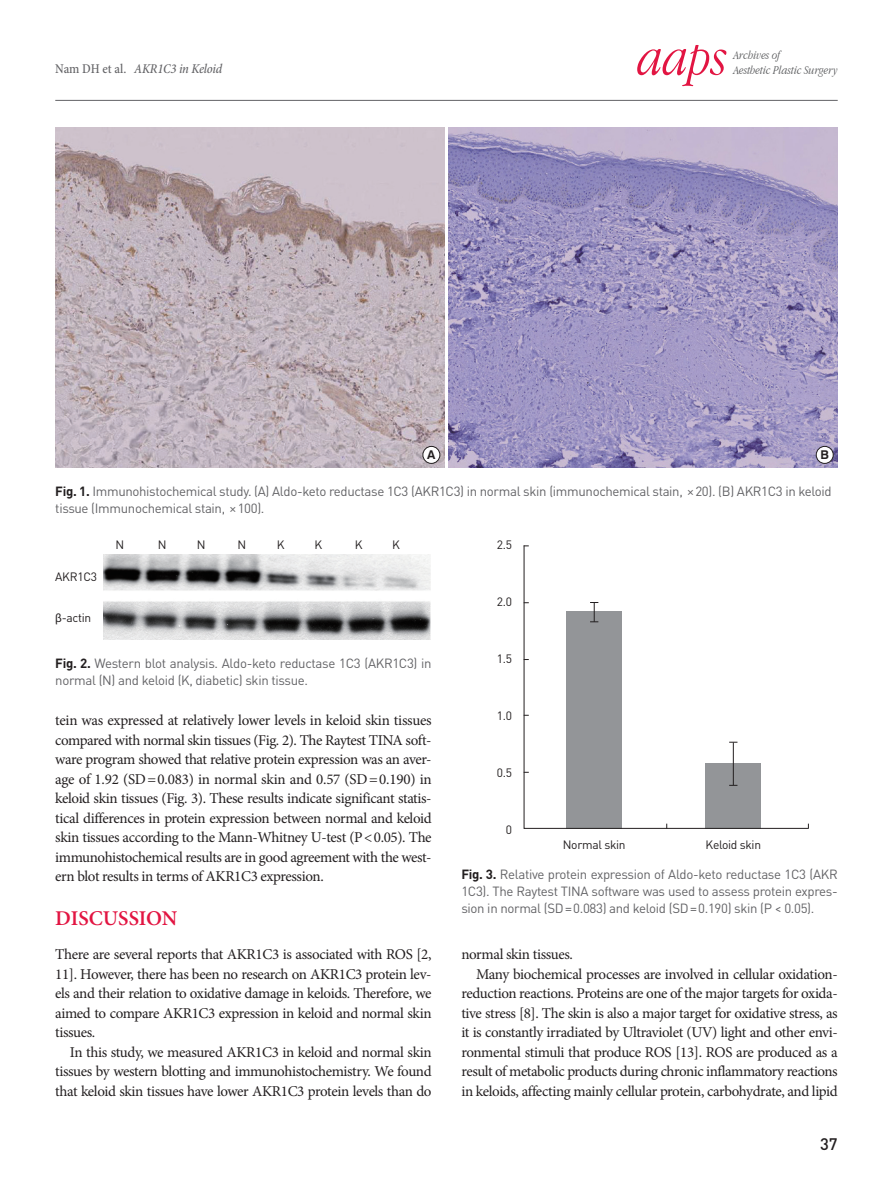
<style>
.page{position:relative;width:893px;height:1191px;background:#fff}
.page>*{position:absolute;margin:0;border:0;box-sizing:border-box;transform-origin:0 0}
.t1{font:italic 300 54px "Apple Garamond";color:#e21542}
.본문대제목{font:600 21px "Minion Pro";color:#e21542}
.t2{font:500 16.5px "DIN Pro";color:#231f20}
.본문{font:15px/19.5px "Minion Pro";letter-spacing:-.025em;color:#231f20;text-align:justify}
.하시라_저자제목{font:italic 500 condensed 13.5px "Minion Pro";letter-spacing:-.015em;color:#636366}
.표제목그림설명{font:13.2px/17.1px "DIN Pro";letter-spacing:-.025em;color:#636366}
.t3{font:italic 300 12.45px "Apple Garamond";color:#57585a}
.t4{font:700 12.15px "Swiss 721 BT";color:#231f20}
.그림지문_8pt{font:12px "DIN Pro";letter-spacing:-.025em;color:#231f20}
.s1{font-style:normal}
.s2{font-weight:700;color:#231f20}
.s3{font-family:"Myriad Pro"}
</style>
<div class="page">
<hr style="left:55px;top:100px;width:783px;height:1px;background:#636366">
<img style="left:55px;top:128px;width:389px;height:340px">
<img style="left:449px;top:128px;width:389px;height:340px">
<div style="left:423px;top:446px;width:17px;height:17px;background:#fff;border-radius:50%"></div>
<div style="left:423px;top:446px;width:17px;height:17px;border:1px solid #231f20;border-radius:50%"></div>
<div style="left:816px;top:446px;width:17px;height:17px;background:#fff;border-radius:50%"></div>
<div style="left:816px;top:446px;width:17px;height:17px;border:1px solid #231f20;border-radius:50%"></div>
<img style="left:103px;top:555px;width:327px;height:85px">
<svg style="left:523px;top:545px;width:286px;height:284px"></svg>
<p class="t1" style="left:638px;top:25px;width:91px">aaps</p>
<p class="t3" style="left:733px;top:48px;width:48px">Archives of</p>
<p class="하시라_저자제목" style="left:55px;top:60px;width:169px"><span class="s1">Nam DH et al.</span> AKR1C3 in Keloid</p>
<p class="t3" style="left:733px;top:63px;width:106px">Aesthetic Plastic Surgery</p>
<p class="t4" style="left:427px;top:447px;width:10px">A</p>
<p class="t4" style="left:820px;top:447px;width:10px">B</p>
<p class="표제목그림설명" style="left:55px;top:482px;width:778px"><span class="s2">Fig. 1.</span> Immunohistochemical study. (A) Aldo-keto reductase 1C3 (AKR1C3) in normal skin (immunochemical stain, ×20). (B) AKR1C3 in keloid tissue (Immunochemical stain, ×100).</p>
<p class="그림지문_8pt" style="left:55px;top:568px;width:43px">AKR1C3</p>
<p class="그림지문_8pt" style="left:55px;top:610px;width:37px"><span class="s3">β</span>-actin</p>
<p class="그림지문_8pt" style="left:116px;top:537px;width:10px">N</p>
<p class="그림지문_8pt" style="left:158px;top:537px;width:10px">N</p>
<p class="그림지문_8pt" style="left:197px;top:537px;width:10px">N</p>
<p class="그림지문_8pt" style="left:237px;top:537px;width:10px">N</p>
<p class="그림지문_8pt" style="left:277px;top:537px;width:9px">K</p>
<p class="그림지문_8pt" style="left:314px;top:537px;width:9px">K</p>
<p class="그림지문_8pt" style="left:355px;top:537px;width:9px">K</p>
<p class="그림지문_8pt" style="left:392px;top:537px;width:9px">K</p>
<p class="표제목그림설명" style="left:55px;top:654px;width:378px"><span class="s2">Fig. 2.</span> Western blot analysis. Aldo-keto reductase 1C3 (AKR1C3) in normal (N) and keloid (K, diabetic) skin tissue.</p>
<p class="본문" style="left:55px;top:710px;width:378px">tein was expressed at relatively lower levels in keloid skin tissues compared with normal skin tissues (Fig. 2). The Raytest TINA soft&shy;ware program showed that relative protein expression was an aver&shy;age of 1.92 (SD=0.083) in normal skin and 0.57 (SD=0.190) in keloid skin tissues (Fig. 3). These results indicate significant statis&shy;tical differences in protein expression between normal and keloid skin tissues according to the Mann-Whitney U-test (P&lt;0.05). The immunohistochemical results are in good agreement with the west&shy;ern blot results in terms of AKR1C3 expression.</p>
<p class="본문대제목" style="left:55px;top:904px;width:124px">DISCUSSION</p>
<p class="본문" style="left:55px;top:944px;width:378px">There are several reports that AKR1C3 is associated with ROS [2, 11]. However, there has been no research on AKR1C3 protein lev&shy;els and their relation to oxidative damage in keloids. Therefore, we aimed to compare AKR1C3 expression in keloid and normal skin tissues.</p>
<p class="본문" style="left:55px;top:1042px;width:378px;text-indent:15px">In this study, we measured AKR1C3 in keloid and normal skin tissues by western blotting and immunohistochemistry. We found that keloid skin tissues have lower AKR1C3 protein levels than do</p>
<p class="그림지문_8pt" style="left:497px;top:537px;width:17px">2.5</p>
<p class="그림지문_8pt" style="left:497px;top:594px;width:17px">2.0</p>
<p class="그림지문_8pt" style="left:497px;top:650px;width:17px">1.5</p>
<p class="그림지문_8pt" style="left:497px;top:707px;width:17px">1.0</p>
<p class="그림지문_8pt" style="left:497px;top:764px;width:17px">0.5</p>
<p class="그림지문_8pt" style="left:506px;top:821px;width:8px">0</p>
<p class="그림지문_8pt" style="left:563px;top:836px;width:64px">Normal skin</p>
<p class="그림지문_8pt" style="left:705px;top:836px;width:57px">Keloid skin</p>
<p class="표제목그림설명" style="left:461px;top:865px;width:378px;text-align:justify"><span class="s2">Fig. 3.</span> Relative protein expression of Aldo-keto reductase 1C3 (AKR 1C3). The Raytest TINA software was used to assess protein expres&shy;sion in normal (SD=0.083) and keloid (SD=0.190) skin (P &lt; 0.05).</p>
<p class="본문" style="left:461px;top:944px;width:113px">normal skin tissues.</p>
<p class="본문" style="left:461px;top:964px;width:378px;text-indent:15px">Many biochemical processes are involved in cellular oxidation&shy;reduction reactions. Proteins are one of the major targets for oxida&shy;tive stress [8]. The skin is also a major target for oxidative stress, as it is constantly irradiated by Ultraviolet (UV) light and other envi&shy;ronmental stimuli that produce ROS [13]. ROS are produced as a result of metabolic products during chronic inflammatory reactions in keloids, affecting mainly cellular protein, carbohydrate, and lipid</p>
<p class="t2" style="left:820px;top:1132px;width:19px">37</p>
</div>
